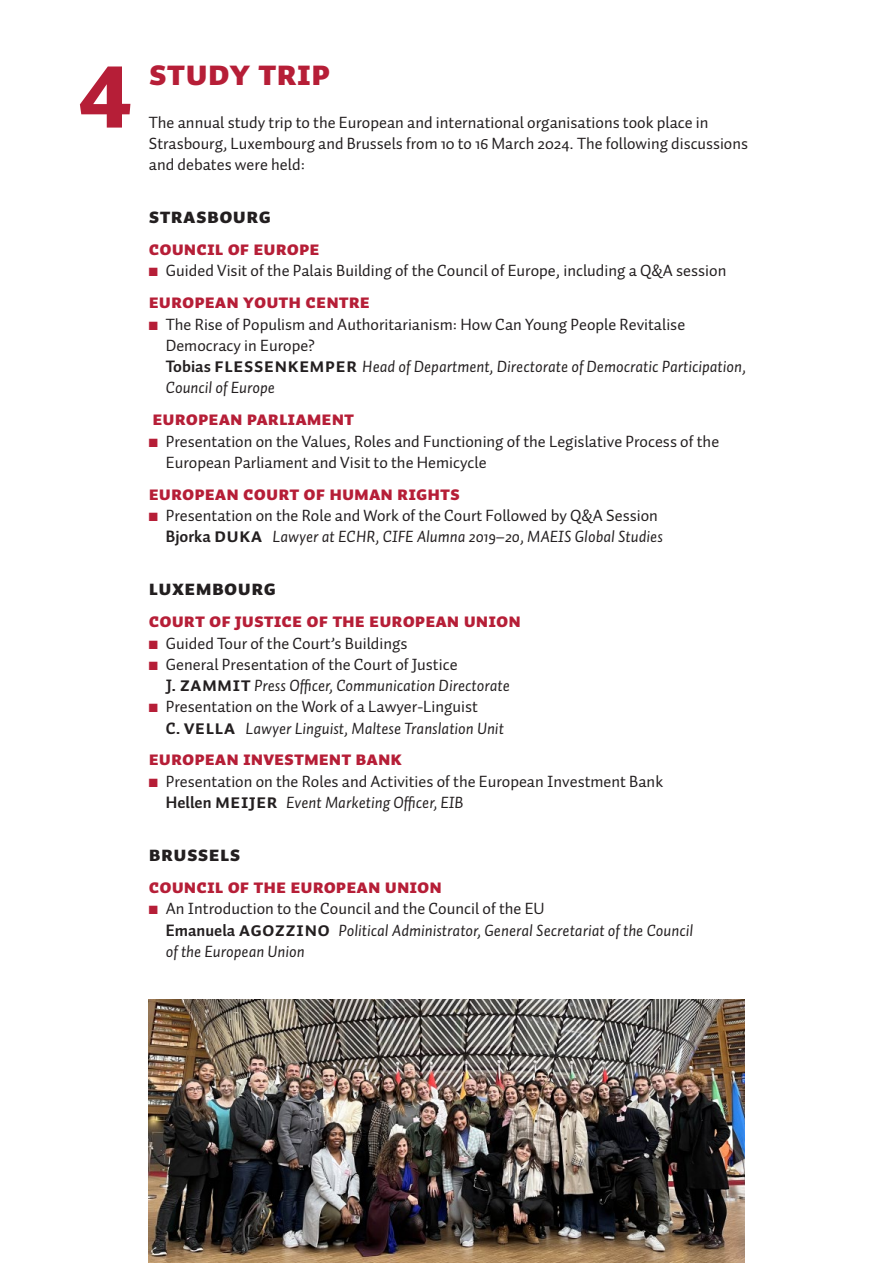
<style>
.page{position:relative;width:893px;height:1263px;background:#fff}
.page>*{position:absolute;margin:0;border:0;box-sizing:border-box;transform-origin:0 0}
.t1{font:900 87px "Auto Pro";color:#b61e37}
.t2{font:36px "Auto Pro Black Small Caps";color:#b61e37}
.t3{font:21px "Auto Pro Black Small Caps";letter-spacing:.02em;color:#231f20}
.t4{font:19.5px "Auto Pro Black Small Caps";color:#b61e37}
.t5{font:16.5px/21.3px "Auto Pro";color:#231f20}
.t6{font:16.5px/21.3px "Auto Pro Regular Italic 1";color:#231f20}
.s1{color:#b61e37}
.s2{font-family:"Auto Pro";font-weight:700}
.s3{font-family:"Auto Pro Bold Small Caps";font-size:20.25px}
</style>
<div class="page">
<img style="left:149px;top:999px;width:595px;height:264px">
<h1 class="t1" style="left:79px;top:35px;width:54px">4</h1>
<h2 class="t2" style="left:149px;top:47px;width:183px">study trip</h2>
<p class="t5" style="left:149px;top:111px;width:601px">The annual study trip to the European and international organisations took place in<br>Strasbourg, Luxembourg and Brussels from 10 to 16 March 2024. The following discussions and debates were held:</p>
<p class="t3" style="left:149px;top:201px;width:124px">strasbourg</p>
<p class="t4" style="left:149px;top:234px;width:172px">council of europe</p>
<p class="t5" style="left:149px;top:260px;width:579px"><span class="s1">■</span> Guided Visit of the Palais Building of the Council of Europe, including a Q&amp;A session</p>
<p class="t4" style="left:149px;top:287px;width:223px">european youth centre</p>
<p class="t5" style="left:166px;top:313px;width:521px;text-indent:-17px"><span class="s1">■</span> The Rise of Populism and Authoritarianism: How Can Young People Revitalise<br>Democracy in Europe?</p>
<p class="t6" style="left:166px;top:355px;width:582px"><span class="s2">Tobias</span> <span class="s3">flessenkemper</span> Head of Department, Directorate of Democratic Participation,<br>Council of Europe</p>
<p class="t4" style="left:153px;top:404px;width:203px">european parliament</p>
<p class="t5" style="left:166px;top:430px;width:555px;text-indent:-17px"><span class="s1">■</span> Presentation on the Values, Roles and Functioning of the Legislative Process of the<br>European Parliament and Visit to the Hemicycle</p>
<p class="t4" style="left:149px;top:479px;width:313px">european court of human rights</p>
<p class="t5" style="left:149px;top:504px;width:511px"><span class="s1">■</span> Presentation on the Role and Work of the Court Followed by Q&amp;A Session</p>
<p class="t6" style="left:166px;top:526px;width:499px"><span class="s2">Bjorka</span> <span class="s3">duka</span> Lawyer at ECHR, CIFE Alumna 2019–20, MAEIS Global Studies</p>
<p class="t3" style="left:149px;top:573px;width:129px">luxembourg</p>
<p class="t4" style="left:149px;top:606px;width:373px">court of justice of the european union</p>
<p class="t5" style="left:149px;top:632px;width:260px"><span class="s1">■</span> Guided Tour of the Court’s Buildings</p>
<p class="t5" style="left:149px;top:653px;width:310px"><span class="s1">■</span> General Presentation of the Court of Justice</p>
<p class="t6" style="left:166px;top:674px;width:346px"><span class="s2">J.</span> <span class="s3">zammit</span> Press Officer, Communication Directorate</p>
<p class="t5" style="left:149px;top:696px;width:331px"><span class="s1">■</span> Presentation on the Work of a Lawyer-Linguist</p>
<p class="t6" style="left:166px;top:717px;width:340px"><span class="s2">C.</span> <span class="s3">vella</span> Lawyer Linguist, Maltese Translation Unit</p>
<p class="t4" style="left:149px;top:745px;width:255px">european investment bank</p>
<p class="t5" style="left:149px;top:770px;width:516px"><span class="s1">■</span> Presentation on the Roles and Activities of the European Investment Bank</p>
<p class="t6" style="left:166px;top:791px;width:299px"><span class="s2">Hellen</span> <span class="s3">meijer</span> Event Marketing Officer, EIB</p>
<p class="t3" style="left:149px;top:839px;width:93px">brussels</p>
<p class="t4" style="left:149px;top:872px;width:295px">council of the european union</p>
<p class="t5" style="left:149px;top:898px;width:397px"><span class="s1">■</span> An Introduction to the Council and the Council of the EU</p>
<p class="t6" style="left:166px;top:919px;width:529px"><span class="s2">Emanuela</span> <span class="s3">agozzino</span> Political Administrator, General Secretariat of the Council of the European Union</p>
</div>
